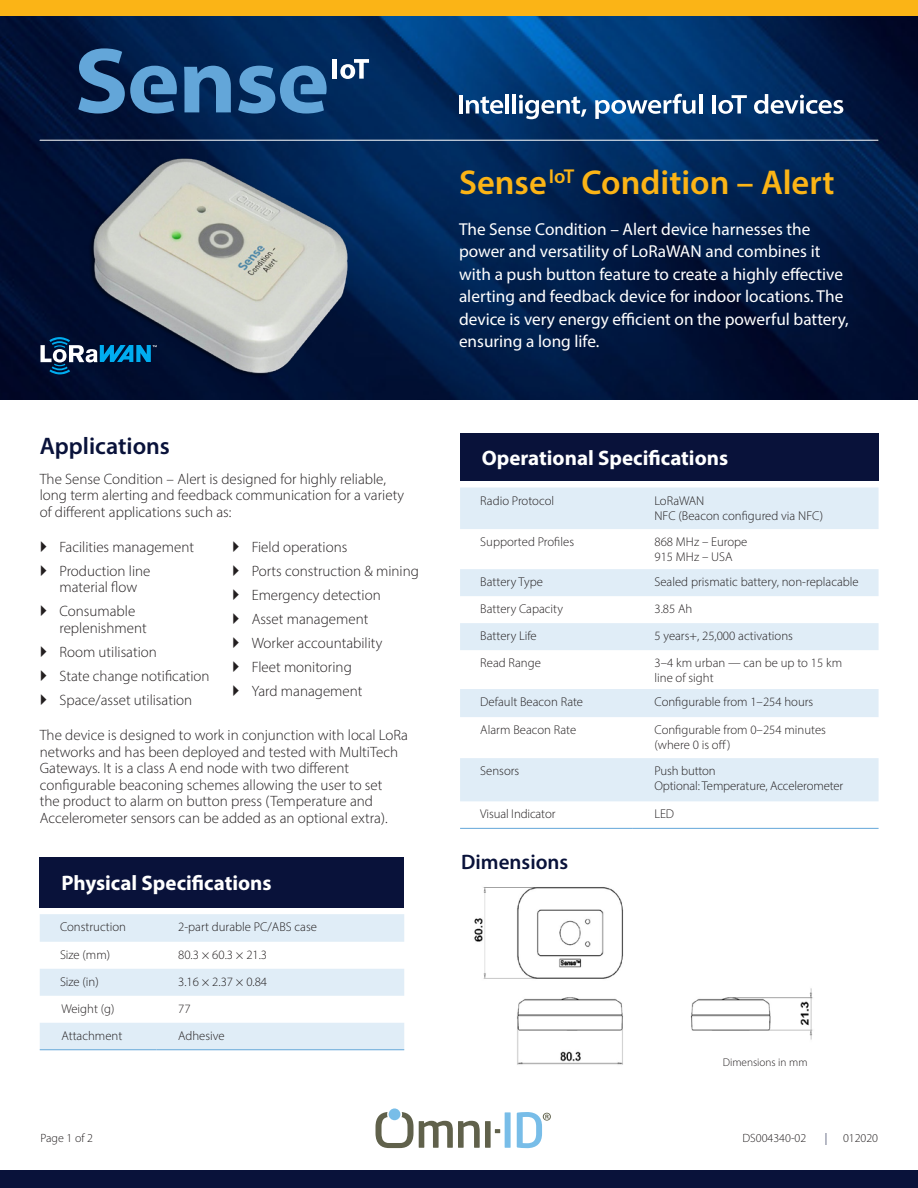
<style>
.page{position:relative;width:918px;height:1188px;background:#fff}
.page>*{position:absolute;margin:0;border:0;box-sizing:border-box;transform-origin:0 0}
._00_BlueBar_Title{font:600 34.5px "Myriad Pro";color:#fbb416}
._01_Heading{font:600 24px "Myriad Pro";color:#09123a}
.Table_Body{font:700 21px "Myriad Pro";color:#fff}
._01_Heading-2{font:600 21px "Myriad Pro";color:#09123a}
._00_BlueBar_Body{font:17.25px/22.5px "Myriad Pro";color:#fff}
._03_Bullet{font:300 15px/16.5px "Myriad Pro";color:#231f20}
.Table_Body-2{font:300 12.75px/15px "Myriad Pro";color:#231f20}
.DocumentRev_Number{font:300 12px "Myriad Pro";color:#231f20}
.DocumentRev_Number-2{font:300 12px "Myriad Pro";color:#09123a}
._03_Bullet-2{font:300 11.25px "Myriad Pro";color:#231f20}
</style>
<div class="page">
<div style="left:0;top:1170px;width:918px;height:18px;background:#09123a"></div>
<img style="left:0;top:15px;width:918px;height:385px">
<div style="left:460px;top:434px;width:419px;height:47px;background:#09123a"></div>
<svg style="left:460px;top:488px;width:419px;height:313px;fill:#e0edf7"></svg>
<hr style="left:460px;top:828px;width:173px;height:1px;background:#63a6d9">
<hr style="left:633px;top:828px;width:246px;height:1px;background:#63a6d9">
<img style="left:517px;top:988px;width:296px;height:77px">
<img style="left:474px;top:887px;width:149px;height:92px">
<div style="left:40px;top:857px;width:364px;height:50px;background:#09123a"></div>
<svg style="left:40px;top:914px;width:364px;height:136px;fill:#e0edf7"></svg>
<hr style="left:40px;top:1050px;width:117px;height:1px;background:#63a6d9">
<hr style="left:157px;top:1050px;width:247px;height:1px;background:#63a6d9">
<img style="left:79px;top:156px;width:309px;height:221px">
<hr style="left:459px;top:95px;width:4px;height:18px;background:#fff">
<svg style="left:466px;top:96px;width:37px;height:18px"></svg>
<hr style="left:506px;top:94px;width:3px;height:19px;background:#fff">
<hr style="left:512px;top:94px;width:4px;height:19px;background:#fff">
<svg style="left:519px;top:95px;width:67px;height:24px"></svg>
<svg style="left:595px;top:94px;width:101px;height:25px"></svg>
<hr style="left:699px;top:94px;width:3px;height:19px;background:#fff">
<hr style="left:712px;top:95px;width:4px;height:18px;background:#fff">
<svg style="left:718px;top:95px;width:29px;height:19px"></svg>
<svg style="left:754px;top:94px;width:89px;height:20px"></svg>
<svg style="left:78px;top:48px;width:99px;height:66px;background:#2f5c8a"></svg>
<svg style="left:238px;top:66px;width:89px;height:48px;background:#3a72a5"></svg>
<svg style="left:184px;top:66px;width:47px;height:46px;background:#437daf"></svg>
<hr style="left:333px;top:59px;width:4px;height:20px;background:#fff">
<svg style="left:340px;top:59px;width:29px;height:20px"></svg>
<svg style="left:376px;top:1112px;width:104px;height:36px"></svg>
<div style="left:485px;top:1121px;width:6px;height:27px;background:#60614b"></div>
<svg style="left:495px;top:1129px;width:5px;height:4px"></svg>
<div style="left:505px;top:1112px;width:6px;height:36px;background:#78bde8"></div>
<div style="left:389px;top:1108px;width:11px;height:12px;background:#78bde8;border-radius:50%"></div>
<svg style="left:517px;top:1112px;width:34px;height:36px"></svg>
<div style="left:0;top:0;width:918px;height:15px;background:#fbb416"></div>
<hr style="left:40px;top:140px;width:838px;height:1px;background:#fff">
<svg style="left:40px;top:337px;width:117px;height:37px;background:#1d4468"></svg>
<p class="_01_Heading" style="left:40px;top:430px;width:132px">Applications</p>
<p class="_03_Bullet" style="left:40px;top:470px;width:366px">The Sense Condition – Alert is designed for highly reliable, long term alerting and feedback communication for a variety of different applications such as:</p>
<p class="_03_Bullet" style="left:59px;top:538px;width:136px">Facilities management</p>
<p class="_03_Bullet" style="left:59px;top:562px;width:93px">Production line material flow</p>
<p class="_03_Bullet" style="left:59px;top:603px;width:89px">Consumable replenishment</p>
<p class="_03_Bullet" style="left:59px;top:643px;width:99px">Room utilisation</p>
<p class="_03_Bullet" style="left:59px;top:667px;width:152px">State change notification</p>
<p class="_03_Bullet" style="left:59px;top:691px;width:134px">Space/asset utilisation</p>
<p class="_03_Bullet" style="left:252px;top:538px;width:97px">Field operations</p>
<p class="_03_Bullet" style="left:252px;top:562px;width:169px">Ports construction &amp; mining</p>
<p class="_03_Bullet" style="left:252px;top:586px;width:131px">Emergency detection</p>
<p class="_03_Bullet" style="left:252px;top:610px;width:118px">Asset management</p>
<p class="_03_Bullet" style="left:252px;top:634px;width:132px">Worker accountability</p>
<p class="_03_Bullet" style="left:252px;top:658px;width:102px">Fleet monitoring</p>
<p class="_03_Bullet" style="left:252px;top:682px;width:112px">Yard management</p>
<p class="_03_Bullet" style="left:40px;top:727px;width:370px">The device is designed to work in conjunction with local LoRa networks and has been deployed and tested with MultiTech Gateways. It is a class A end node with two different configurable beaconing schemes allowing the user to set<br>the product to alarm on button press (Temperature and Accelerometer sensors can be added as an optional extra).</p>
<p class="Table_Body" style="left:61px;top:870px;width:212px">Physical Specifications</p>
<p class="Table_Body-2" style="left:60px;top:919px;width:68px">Construction</p>
<p class="Table_Body-2" style="left:178px;top:919px;width:140px">2-part durable PC/ABS case</p>
<p class="Table_Body-2" style="left:60px;top:947px;width:52px">Size (mm)</p>
<p class="Table_Body-2" style="left:178px;top:947px;width:91px">80.3 × 60.3 × 21.3</p>
<p class="Table_Body-2" style="left:60px;top:974px;width:40px">Size (in)</p>
<p class="Table_Body-2" style="left:178px;top:974px;width:91px">3.16 × 2.37 × 0.84</p>
<p class="Table_Body-2" style="left:61px;top:1001px;width:55px">Weight (g)</p>
<p class="Table_Body-2" style="left:178px;top:1001px;width:14px">77</p>
<p class="Table_Body-2" style="left:61px;top:1028px;width:62px">Attachment</p>
<p class="Table_Body-2" style="left:178px;top:1028px;width:48px">Adhesive</p>
<p class="_00_BlueBar_Title" style="left:459px;top:161px;width:377px">Sense<sup>IoT</sup> Condition – Alert</p>
<p class="_00_BlueBar_Body" style="left:459px;top:217px;width:391px">The Sense Condition – Alert device harnesses the power and versatility of LoRaWAN and combines it with a push button feature to create a highly effective alerting and feedback device for indoor locations. The device is very energy efficient on the powerful battery, ensuring a long life.</p>
<p class="Table_Body" style="left:482px;top:445px;width:248px">Operational Specifications</p>
<p class="Table_Body-2" style="left:480px;top:493px;width:75px">Radio Protocol</p>
<p class="Table_Body-2" style="left:654px;top:493px;width:51px">LoRaWAN</p>
<p class="Table_Body-2" style="left:654px;top:508px;width:170px">NFC (Beacon configured via NFC)</p>
<p class="Table_Body-2" style="left:480px;top:534px;width:95px">Supported Profiles</p>
<p class="Table_Body-2" style="left:654px;top:534px;width:94px">868 MHz – Europe</p>
<p class="Table_Body-2" style="left:654px;top:549px;width:80px">915 MHz – USA</p>
<p class="Table_Body-2" style="left:480px;top:574px;width:64px">Battery Type</p>
<p class="Table_Body-2" style="left:654px;top:574px;width:206px">Sealed prismatic battery, non-replacable</p>
<p class="Table_Body-2" style="left:480px;top:601px;width:84px">Battery Capacity</p>
<p class="Table_Body-2" style="left:654px;top:601px;width:39px">3.85 Ah</p>
<p class="Table_Body-2" style="left:480px;top:628px;width:58px">Battery Life</p>
<p class="Table_Body-2" style="left:654px;top:628px;width:140px">5 years+, 25,000 activations</p>
<p class="Table_Body-2" style="left:480px;top:655px;width:62px">Read Range</p>
<p class="Table_Body-2" style="left:654px;top:655px;width:189px">3–4 km urban — can be up to 15 km line of sight</p>
<p class="Table_Body-2" style="left:480px;top:694px;width:104px">Default Beacon Rate</p>
<p class="Table_Body-2" style="left:654px;top:694px;width:160px">Configurable from 1–254 hours</p>
<p class="Table_Body-2" style="left:480px;top:722px;width:98px">Alarm Beacon Rate</p>
<p class="Table_Body-2" style="left:654px;top:722px;width:173px">Configurable from 0–254 minutes (where 0 is off)</p>
<p class="Table_Body-2" style="left:480px;top:763px;width:41px">Sensors</p>
<p class="Table_Body-2" style="left:654px;top:763px;width:190px">Push button<br>Optional: Temperature, Accelerometer</p>
<p class="Table_Body-2" style="left:480px;top:807px;width:77px">Visual Indicator</p>
<p class="Table_Body-2" style="left:654px;top:807px;width:21px">LED</p>
<p class="_01_Heading-2" style="left:461px;top:849px;width:109px">Dimensions</p>
<p class="_03_Bullet-2" style="left:723px;top:1055px;width:86px">Dimensions in mm</p>
<p class="DocumentRev_Number" style="left:40px;top:1130px;width:54px">Page 1 of 2</p>
<p class="DocumentRev_Number" style="left:743px;top:1130px;width:65px">DS004340-02</p>
<p class="DocumentRev_Number-2" style="left:825px;top:1130px;width:4px">|</p>
<p class="DocumentRev_Number" style="left:843px;top:1130px;width:37px">012020</p>
</div>
